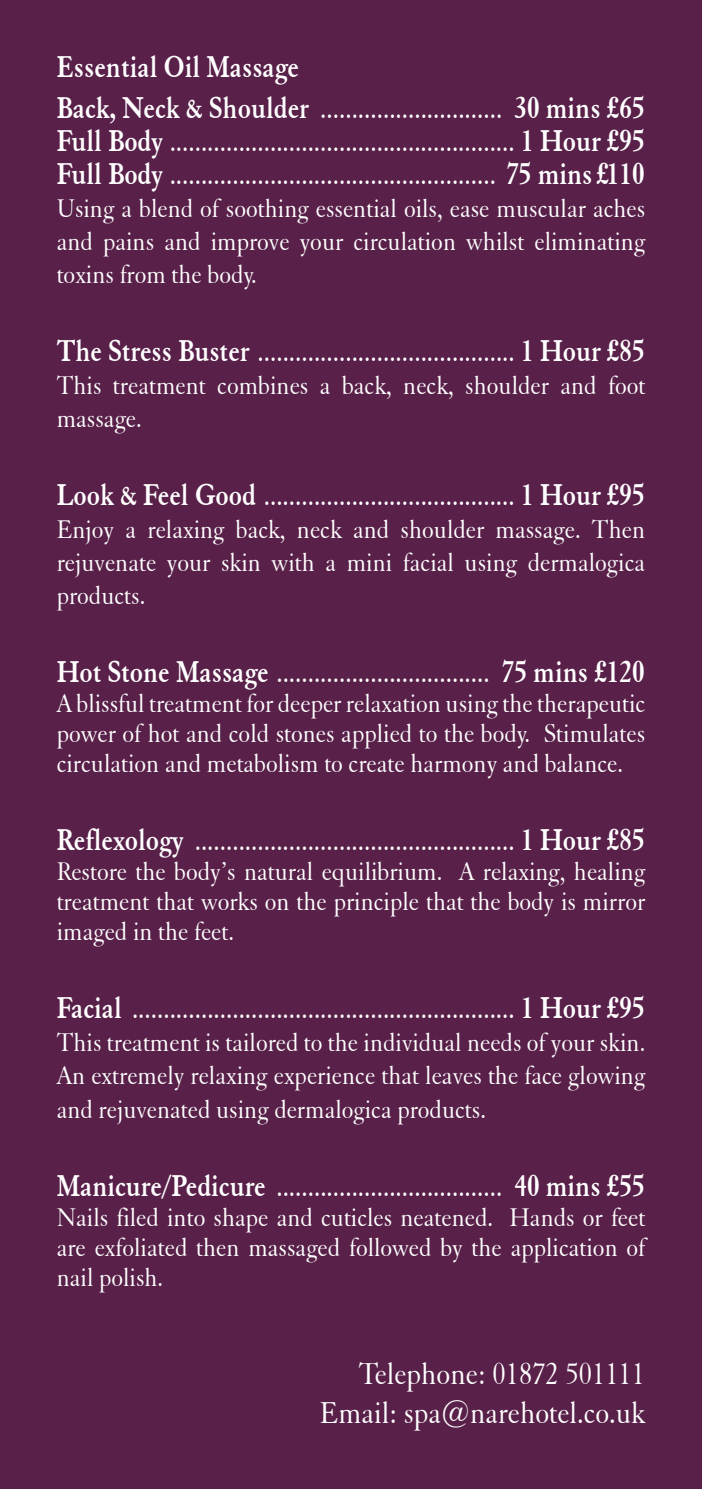
<style>
.page{position:relative;width:702px;height:1489px;background:#fff}
.page>*{position:absolute;margin:0;border:0;box-sizing:border-box;transform-origin:0 0}
.t1{font:32.5px/33px "Elegant Garamond BT";color:#fff;scale:.85 1}
.t2{font:700 32.5px/40.5px "Elegant Garamond BT";color:#fff;scale:.85 1}
.t3{font:32.5px/39px "Elegant Garamond BT";color:#fff;text-align:right;scale:.9 1}
.t4{font:27.5px/33px "Elegant Garamond BT";color:#fff;text-align:justify;scale:.9 1}
.s1{font-weight:400}
.s2{font-weight:700}
</style>
<div class="page">
<div style="left:0;top:0;width:702px;height:1488px;background:#592049"></div>
<p class="t2" style="left:57px;top:46px;width:693px">Essential Oil Massage<br>Back, Neck &amp; Shoulder <span class="s1">.............................</span> 30 mins £65</p>
<p class="t1" style="left:57px;top:124px;width:693px"><span class="s2">Full Body</span> ....................................................... <span class="s2">1 Hour £95<br>Full Body</span> .................................................... <span class="s2">75 mins £110</span></p>
<p class="t4" style="left:57px;top:191px;width:655px">Using a blend of soothing essential oils, ease muscular aches and pains and improve your circulation whilst eliminating toxins from the body.</p>
<p class="t1" style="left:57px;top:334px;width:693px"><span class="s2">The Stress Buster</span> ......................................... <span class="s2">1 Hour £85</span></p>
<p class="t4" style="left:57px;top:368px;width:655px">This treatment combines a back, neck, shoulder and foot massage.</p>
<p class="t1" style="left:57px;top:478px;width:693px"><span class="s2">Look &amp; Feel Good</span> ........................................ <span class="s2">1 Hour £95</span></p>
<p class="t4" style="left:57px;top:512px;width:655px">Enjoy a relaxing back, neck and shoulder massage. Then rejuvenate your skin with a mini facial using dermalogica products.</p>
<p class="t1" style="left:57px;top:654px;width:693px"><span class="s2">Hot Stone Massage</span> .................................. <span class="s2">75 mins £120</span></p>
<p class="t4" style="left:57px;top:688px;width:655px;line-height:30px">A blissful treatment for deeper relaxation using the therapeutic power of hot and cold stones applied to the body. Stimulates circulation and metabolism to create harmony and balance.</p>
<p class="t1" style="left:57px;top:822px;width:693px"><span class="s2">Reflexology</span> ................................................... <span class="s2">1 Hour £85</span></p>
<p class="t4" style="left:57px;top:856px;width:655px;line-height:30px">Restore the body’s natural equilibrium. A relaxing, healing treatment that works on the principle that the body is mirror imaged in the feet.</p>
<p class="t1" style="left:57px;top:990px;width:693px"><span class="s2">Facial</span> ............................................................. <span class="s2">1 Hour £95</span></p>
<p class="t4" style="left:57px;top:1025px;width:655px">This treatment is tailored to the individual needs of your skin.<br>An extremely relaxing experience that leaves the face glowing and rejuvenated using dermalogica products.</p>
<p class="t1" style="left:57px;top:1167px;width:693px"><span class="s2">Manicure/Pedicure</span> .................................... <span class="s2">40 mins £55</span></p>
<p class="t4" style="left:57px;top:1201px;width:655px;line-height:30px">Nails filed into shape and cuticles neatened. Hands or feet are exfoliated then massaged followed by the application of nail polish.</p>
<p class="t3" style="left:320px;top:1353px;width:363px">Telephone: 01872 501111<br>Email: spa@narehotel.co.uk</p>
</div>
